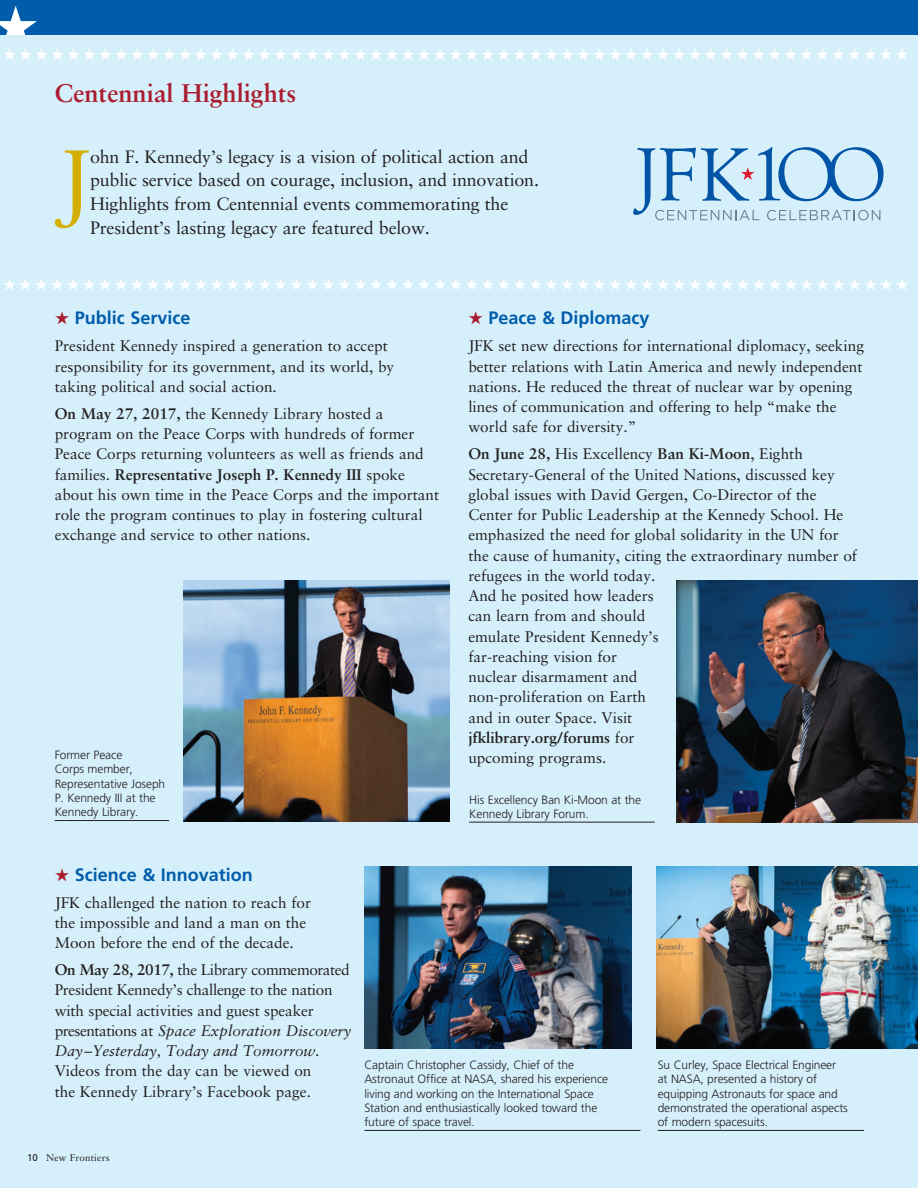
<style>
.page{position:relative;width:918px;height:1188px;background:#fff}
.page>*{position:absolute;margin:0;border:0;box-sizing:border-box;transform-origin:0 0}
.t1{font:85.5px "Sabon";color:#d4b005}
.t2{font:56.25px "Zapf Dingbats ITC";color:#fff}
.t3{font:700 25.5px "Sabon";color:#aa1d30}
.t4{font:700 18px "Frutiger";color:#015dab}
.t5{font:17.85px/23.5px "Sabon";letter-spacing:-.01em;color:#231f20}
.t6{font:16.5px "Zapf Dingbats ITC";color:#fff}
.t7{font:15.3px/20.2px "Sabon";color:#231f20}
.t8{font:15.3px/20.2px "Sabon";letter-spacing:-.02em;color:#231f20}
.t9{font:300 12px/14.4px "Frutiger";letter-spacing:-.01em;color:#231f20}
.t10{font:9.75px "Sabon";letter-spacing:.02em;color:#231f20}
.s1{color:#aa1d30}
.s2{font-weight:700}
.s3{font-style:italic}
.s4{font-family:"Frutiger"}
</style>
<div class="page">
<div style="left:0;top:35px;width:918px;height:1153px;background:#d6f0fb"></div>
<div style="left:0;top:0;width:918px;height:35px;background:#015dab"></div>
<svg style="left:633px;top:147px;width:251px;height:73px"></svg>
<hr style="left:55px;top:820px;width:114px;height:1px;background:#231f20">
<img style="left:676px;top:581px;width:242px;height:242px">
<img style="left:183px;top:581px;width:267px;height:240px">
<img style="left:364px;top:867px;width:268px;height:181px">
<img style="left:656px;top:867px;width:262px;height:181px">
<hr style="left:658px;top:1130px;width:206px;height:1px;background:#231f20">
<hr style="left:364px;top:1130px;width:276px;height:1px;background:#231f20">
<hr style="left:469px;top:822px;width:186px;height:1px;background:#231f20">
<h2 class="t2" style="left:-7px;top:0;width:918px">★★★★★★★★★★★★★★★★★★★★★★★★★★★★★★★★★★★★★★★★★★★★★★★★★★★★★★★★★★</h2>
<h3 class="t3" style="left:55px;top:77px;width:243px">Centennial Highlights</h3>
<h1 class="t1" style="left:58px;top:129px;width:35px">J</h1>
<p class="t5" style="left:90px;top:145px;width:450px">ohn F. Kennedy’s legacy is a vision of political action and public service based on courage, inclusion, and innovation.<br>Highlights from Centennial events commemorating the President’s lasting legacy are featured below.</p>
<p class="t6" style="left:3px;top:277px;width:908px">★★★★★★★★★★★★★★★★★★★★★★★★★★★★★★★★★★★★★★★★★★★★★★★★★★★★★★★★★</p>
<p class="t4" style="left:55px;top:307px;width:137px"><span class="s1">★</span> Public Service</p>
<p class="t7" style="left:55px;top:336px;width:341px">President Kennedy inspired a generation to accept responsibility for its government, and its world, by taking political and social action.</p>
<p class="t7" style="left:55px;top:403px;width:386px"><span class="s2">On May 27, 2017,</span> the Kennedy Library hosted a program on the Peace Corps with hundreds of former Peace Corps returning volunteers as well as friends and families. <span class="s2">Representative Joseph P. Kennedy III</span> spoke about his own time in the Peace Corps and the important role the program continues to play in fostering cultural exchange and service to other nations.</p>
<p class="t9" style="left:55px;top:747px;width:112px">Former Peace<br>Corps member,<br>Representative Joseph<br>P. Kennedy III at the<br>Kennedy Library.</p>
<p class="t4" style="left:468px;top:307px;width:183px"><span class="s1">★</span> Peace &amp; Diplomacy</p>
<p class="t7" style="left:468px;top:336px;width:397px">JFK set new directions for international diplomacy, seeking better relations with Latin America and newly independent nations. He reduced the threat of nuclear war by opening lines of communication and offering to help “make the world safe for diversity.”</p>
<p class="t7" style="left:468px;top:444px;width:390px"><span class="s2">On June 28,</span> His Excellency <span class="s2">Ban Ki-Moon</span>, Eighth Secretary-General of the United Nations, discussed key global issues with David Gergen, Co-Director of the Center for Public Leadership at the Kennedy School. He emphasized the need for global solidarity in the UN for the cause of humanity, citing the extraordinary number of refugees in the world today.<br>And he posited how leaders<br>can learn from and should<br>emulate President Kennedy’s<br>far-reaching vision for<br>nuclear disarmament and<br>non-proliferation on Earth<br>and in outer Space. Visit<br><span class="s2">jfklibrary.org/forums</span> for<br>upcoming programs.</p>
<p class="t9" style="left:469px;top:792px;width:173px">His Excellency Ban Ki-Moon at the<br>Kennedy Library Forum.</p>
<p class="t4" style="left:55px;top:864px;width:200px"><span class="s1">★</span> Science &amp; Innovation</p>
<p class="t7" style="left:55px;top:892px;width:258px">JFK challenged the nation to reach for the impossible and land a man on the<br>Moon before the end of the decade.</p>
<p class="t8" style="left:55px;top:960px;width:298px"><span class="s2">On May 28, 2017,</span> the Library commemorated President Kennedy’s challenge to the nation with special activities and guest speaker presentations at <span class="s3">Space Exploration Discovery Day–Yesterday, Today and Tomorrow.</span></p>
<p class="t7" style="left:55px;top:1061px;width:258px">Videos from the day can be viewed on the Kennedy Library’s Facebook page.</p>
<p class="t9" style="left:658px;top:1057px;width:192px">Su Curley, Space Electrical Engineer at NASA, presented a history of equipping Astronauts for space and demonstrated the operational aspects of modern spacesuits.</p>
<p class="t9" style="left:364px;top:1057px;width:245px">Captain Christopher Cassidy, Chief of the Astronaut Office at NASA, shared his experience living and working on the International Space Station and enthusiastically looked toward the future of space travel.</p>
<p class="t10" style="left:27px;top:1152px;width:84px"><span class="s4">10</span> New Frontiers</p>
</div>
